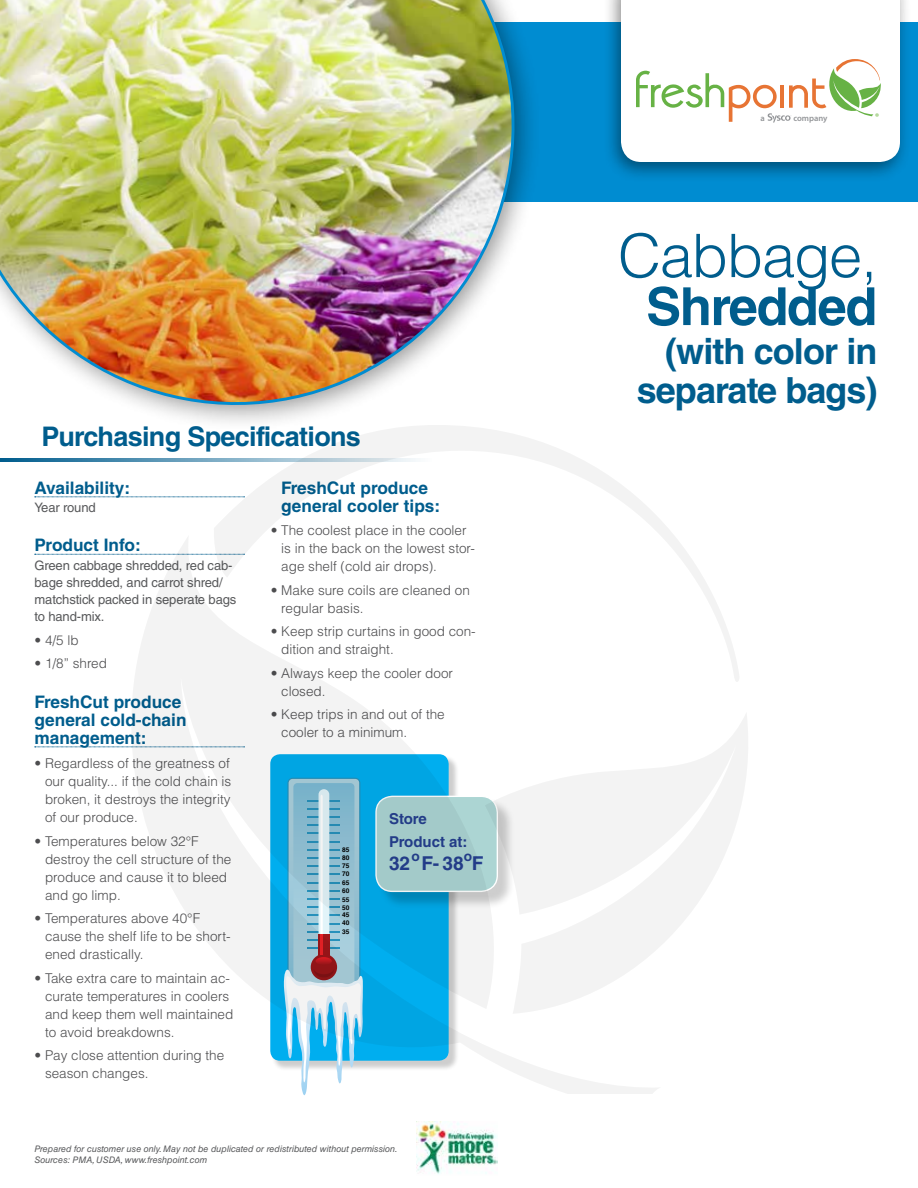
<style>
.page{position:relative;width:918px;height:1188px;background:#fff}
.page>*{position:absolute;margin:0;border:0;box-sizing:border-box;transform-origin:0 0}
.t1{font:300 60px "Helvetica LT Std";letter-spacing:-.025em;color:#005d8d}
.t2{font:700 52.5px "Helvetica LT Std";letter-spacing:-.025em;color:#005d8d}
.t3{font:700 36px/39px "Helvetica LT Std";letter-spacing:-.025em;color:#005d8d;text-align:right}
.t4{font:700 27px "Helvetica LT Std";letter-spacing:-.025em;color:#005d8d}
.t5{font:700 19.2px "Helvetica LT Std";color:#25408f}
.t6{font:700 17.25px/18px "Helvetica LT Std";color:#005d8d}
.t7{font:700 15px/23px "Helvetica LT Std";color:#25408f}
.t8{font:300 13.5px/18px "Helvetica LT Std";color:#4d4d4f}
.t9{font:13.05px/17.2px "Helvetica LT Std";letter-spacing:-.01em;color:#58595b}
.t10{font:9.6px "Myriad Pro";color:#6cb33f}
.t11{font:italic 9px/12px "Helvetica LT Std";color:#58595b}
.t12{font:600 8.55px "Myriad Pro";color:#939598}
.t13{font:700 6.6px "Helvetica LT Std";color:#000}
</style>
<div class="page">
<div style="left:0;top:22px;width:918px;height:180px;background:#008cd1"></div>
<img style="left:0;top:0;width:532px;height:423px">
<svg style="left:35px;top:497px;width:177px;height:1px"></svg>
<svg style="left:35px;top:554px;width:96px;height:1px"></svg>
<svg style="left:35px;top:747px;width:96px;height:1px"></svg>
<img style="left:417px;top:1121px;width:81px;height:53px">
<svg style="left:0;top:459px;width:212px;height:3px"></svg>
<div style="left:602px;top:0;width:310px;height:183px;background:#000;opacity:.45"></div>
<div style="left:621px;top:0;width:279px;height:162px;background:#fff"></div>
<svg style="left:636px;top:59px;width:246px;height:64px;background:#e9ead7"></svg>
<svg style="left:662px;top:715px;width:86px;height:229px;fill:#f3f3f3"></svg>
<svg style="left:131px;top:538px;width:531px;height:556px"></svg>
<svg style="left:212px;top:425px;width:527px;height:262px"></svg>
<h3 class="t4" style="left:42px;top:420px;width:321px">Purchasing Specifications</h3>
<p class="t6" style="left:34px;top:479px;width:97px">Availability:</p>
<p class="t9" style="left:34px;top:499px;width:63px">Year round</p>
<p class="t6" style="left:34px;top:536px;width:108px">Product Info:</p>
<p class="t9" style="left:34px;top:556px;width:203px">Green cabbage shredded, red cab&shy;bage shredded, and carrot shred/ matchstick packed in seperate bags to hand-mix.</p>
<p class="t8" style="left:34px;top:631px;width:46px">• 4/5 lb</p>
<p class="t8" style="left:34px;top:654px;width:74px">• 1/8” shred</p>
<p class="t6" style="left:34px;top:693px;width:154px">FreshCut produce general cold-chain management:</p>
<p class="t8" style="left:45px;top:755px;width:188px;text-align:justify;text-indent:-11px">• Regardless of the greatness of our quality... if the cold chain is broken, it destroys the integrity of our produce.</p>
<p class="t8" style="left:45px;top:832px;width:188px;text-indent:-11px">• Temperatures below 32°F destroy the cell structure of the produce and cause it to bleed and go limp.</p>
<p class="t8" style="left:45px;top:909px;width:187px;text-indent:-11px">• Temperatures above 40°F cause the shelf life to be short&shy;ened drastically.</p>
<p class="t8" style="left:45px;top:969px;width:190px;text-indent:-11px">• Take extra care to maintain ac&shy;curate temperatures in coolers and keep them well maintained to avoid breakdowns.</p>
<p class="t8" style="left:45px;top:1046px;width:181px;text-indent:-11px">• Pay close attention during the season changes.</p>
<p class="t6" style="left:281px;top:479px;width:160px">FreshCut produce general cooler tips:</p>
<p class="t8" style="left:281px;top:521px;width:195px;text-indent:-11px">• The coolest place in the cooler is in the back on the lowest stor&shy;age shelf (cold air drops).</p>
<p class="t8" style="left:281px;top:581px;width:190px;text-indent:-11px">• Make sure coils are cleaned on regular basis.</p>
<p class="t8" style="left:281px;top:622px;width:196px;text-indent:-11px">• Keep strip curtains in good con&shy;dition and straight.</p>
<p class="t8" style="left:281px;top:664px;width:173px;text-indent:-11px">• Always keep the cooler door closed.</p>
<p class="t8" style="left:281px;top:705px;width:165px;text-indent:-11px">• Keep trips in and out of the cooler to a minimum.</p>
<p class="t13" style="left:342px;top:845px;width:9px">85</p>
<p class="t13" style="left:342px;top:854px;width:9px">80</p>
<p class="t13" style="left:342px;top:861px;width:9px">75</p>
<p class="t13" style="left:342px;top:870px;width:9px">70</p>
<p class="t13" style="left:342px;top:878px;width:9px">65</p>
<p class="t13" style="left:342px;top:887px;width:9px">60</p>
<p class="t13" style="left:342px;top:895px;width:9px">55</p>
<p class="t13" style="left:342px;top:904px;width:9px">50</p>
<p class="t13" style="left:342px;top:911px;width:9px">45</p>
<p class="t13" style="left:342px;top:919px;width:9px">40</p>
<p class="t13" style="left:342px;top:928px;width:9px">35</p>
<p class="t7" style="left:389px;top:807px;width:80px">Store<br>Product at:</p>
<h3 class="t5" style="left:389px;top:851px;width:96px">32<sup>o</sup>F- 38<sup>o</sup>F</h3>
<p class="t11" style="left:34px;top:1142px;width:365px">Prepared for customer use only. May not be duplicated or redistributed without permission.<br>Sources: PMA, USDA, www.freshpoint.com</p>
<p class="t12" style="left:761px;top:112px;width:6px">a</p>
<p class="t12" style="left:793px;top:112px;width:36px">company</p>
<p class="t10" style="left:875px;top:110px;width:6px">®</p>
<h1 class="t1" style="left:618px;top:218px;width:261px">Cabbage,</h1>
<h2 class="t2" style="left:646px;top:275px;width:233px">Shredded</h2>
<h3 class="t3" style="left:637px;top:331px;width:242px">(with color in separate bags)</h3>
</div>
